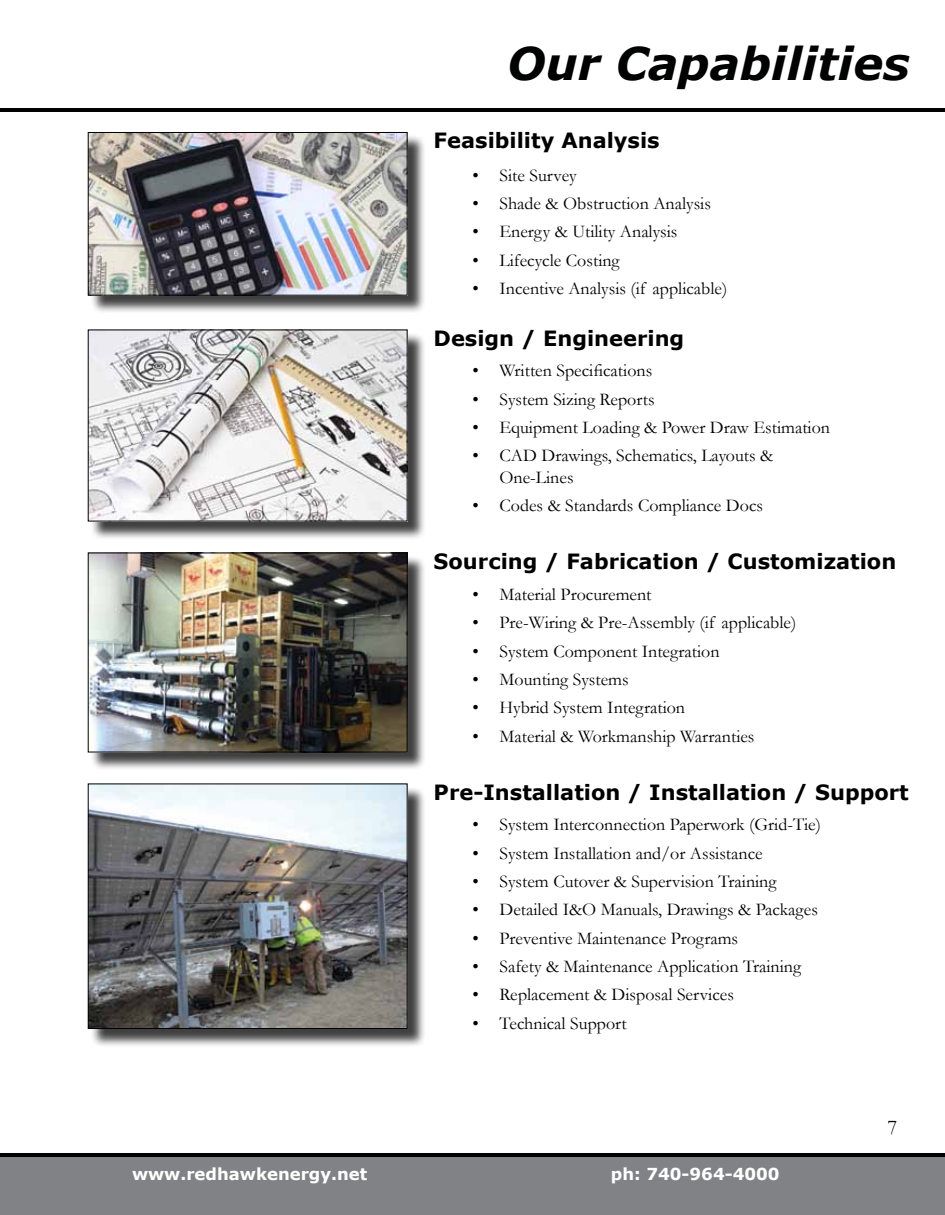
<style>
.page{position:relative;width:945px;height:1215px;background:#fff}
.page>*{position:absolute;margin:0;border:0;box-sizing:border-box;transform-origin:0 0}
.t1{font:italic 700 45px "Verdana";color:#000101}
.t2{font:700 21px "Verdana";color:#000}
.t3{font:21px "Garamond";color:#000}
.t4{font:18px/21.6px "Garamond";color:#000101}
.t5{font:700 16.5px "Verdana";color:#fff}
</style>
<div class="page">
<hr style="left:0;top:108px;width:945px;height:4px;background:#000101">
<div style="left:0;top:1157px;width:945px;height:58px;background:#808285"></div>
<hr style="left:0;top:1153px;width:945px;height:4px;background:#000101">
<div style="left:90px;top:135px;width:336px;height:179px;background:#000;opacity:.75"></div>
<img style="left:90px;top:134px;width:315px;height:159px">
<div style="left:88px;top:132px;width:319px;height:163px;border:1px solid #000"></div>
<div style="left:90px;top:332px;width:336px;height:208px;background:#000;opacity:.75"></div>
<img style="left:90px;top:332px;width:315px;height:187px">
<div style="left:90px;top:555px;width:336px;height:216px;background:#000;opacity:.75"></div>
<img style="left:90px;top:555px;width:315px;height:195px">
<div style="left:88px;top:553px;width:319px;height:199px;border:1px solid #000"></div>
<div style="left:90px;top:786px;width:336px;height:261px;background:#000;opacity:.75"></div>
<img style="left:90px;top:786px;width:315px;height:241px">
<div style="left:88px;top:784px;width:319px;height:245px;border:1px solid #000"></div>
<h1 class="t1" style="left:508px;top:32px;width:404px">Our Capabilities</h1>
<p class="t2" style="left:434px;top:126px;width:228px">Feasibility Analysis</p>
<p class="t4" style="left:472px;top:164px;width:106px">• Site Survey</p>
<p class="t4" style="left:472px;top:192px;width:240px">• Shade &amp; Obstruction Analysis</p>
<p class="t4" style="left:472px;top:221px;width:207px">• Energy &amp; Utility Analysis</p>
<p class="t4" style="left:472px;top:249px;width:149px">• Lifecycle Costing</p>
<p class="t4" style="left:472px;top:277px;width:256px">• Incentive Analysis (if applicable)</p>
<p class="t2" style="left:434px;top:323px;width:252px">Design / Engineering</p>
<p class="t4" style="left:472px;top:359px;width:181px">• Written Specifications</p>
<p class="t4" style="left:472px;top:388px;width:184px">• System Sizing Reports</p>
<p class="t4" style="left:472px;top:416px;width:359px">• Equipment Loading &amp; Power Draw Estimation</p>
<p class="t4" style="left:500px;top:444px;width:275px;text-indent:-27px">• CAD Drawings, Schematics, Layouts &amp;<br>One-Lines</p>
<p class="t4" style="left:472px;top:494px;width:292px">• Codes &amp; Standards Compliance Docs</p>
<p class="t2" style="left:434px;top:546px;width:464px">Sourcing / Fabrication / Customization</p>
<p class="t4" style="left:472px;top:583px;width:181px">• Material Procurement</p>
<p class="t4" style="left:472px;top:612px;width:325px">• Pre-Wiring &amp; Pre-Assembly (if applicable)</p>
<p class="t4" style="left:472px;top:640px;width:249px">• System Component Integration</p>
<p class="t4" style="left:472px;top:668px;width:158px">• Mounting Systems</p>
<p class="t4" style="left:472px;top:697px;width:214px">• Hybrid System Integration</p>
<p class="t4" style="left:472px;top:725px;width:284px">• Material &amp; Workmanship Warranties</p>
<p class="t2" style="left:434px;top:777px;width:477px">Pre-Installation / Installation / Support</p>
<p class="t4" style="left:472px;top:813px;width:350px">• System Interconnection Paperwork (Grid-Tie)</p>
<p class="t4" style="left:472px;top:842px;width:292px">• System Installation and/or Assistance</p>
<p class="t4" style="left:472px;top:870px;width:306px">• System Cutover &amp; Supervision Training</p>
<p class="t4" style="left:472px;top:898px;width:347px">• Detailed I&amp;O Manuals, Drawings &amp; Packages</p>
<p class="t4" style="left:472px;top:927px;width:267px">• Preventive Maintenance Programs</p>
<p class="t4" style="left:472px;top:955px;width:330px">• Safety &amp; Maintenance Application Training</p>
<p class="t4" style="left:472px;top:984px;width:263px">• Replacement &amp; Disposal Services</p>
<p class="t4" style="left:472px;top:1012px;width:156px">• Technical Support</p>
<p class="t5" style="left:132px;top:1163px;width:237px">www.redhawkenergy.net</p>
<p class="t5" style="left:611px;top:1163px;width:170px">ph: 740-964-4000</p>
<p class="t3" style="left:887px;top:1113px;width:11px">7</p>
</div>
